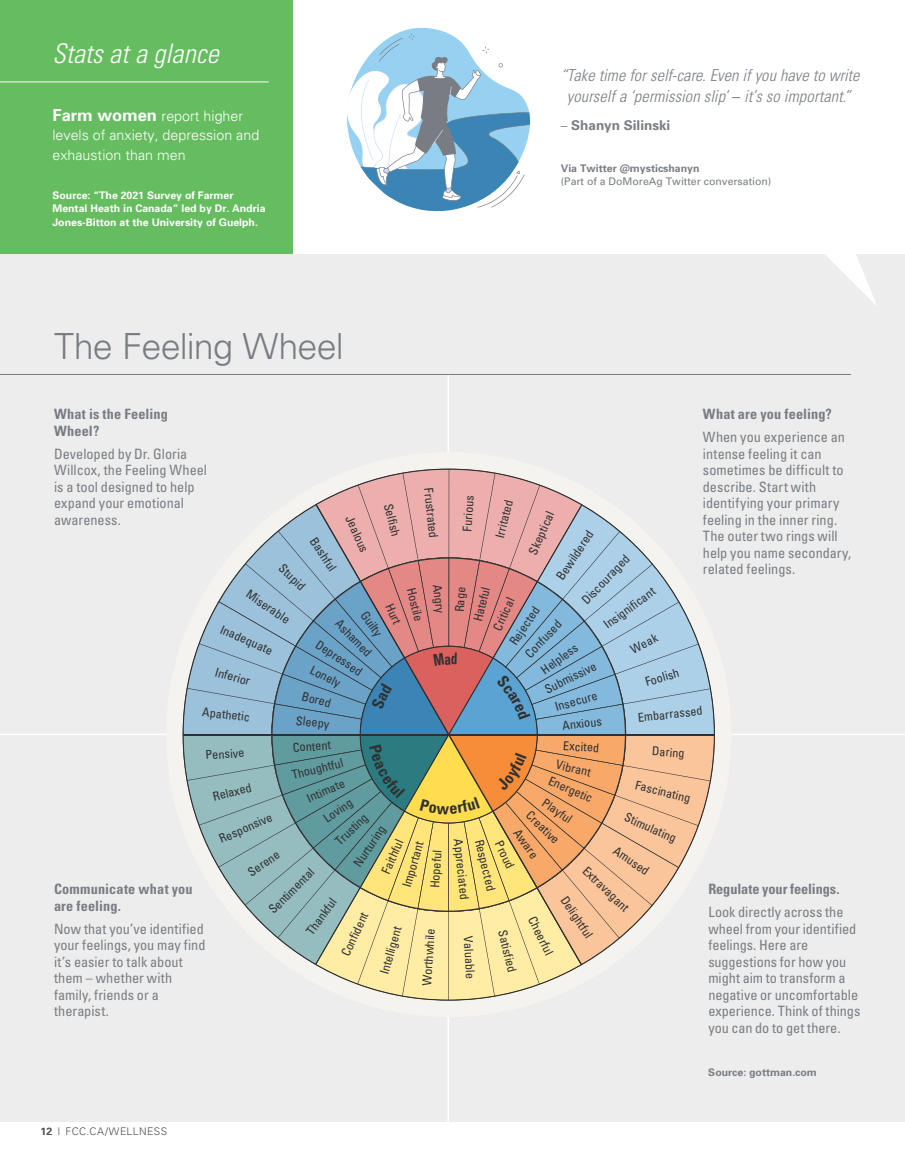
<style>
.page{position:relative;width:905px;height:1161px;background:#fff}
.page>*{position:absolute;margin:0;border:0;box-sizing:border-box;transform-origin:0 0}
.t1{font:300 36px "Univers";letter-spacing:-.025em;color:#797d83}
.t2{font:italic 300 condensed 27px "Univers";letter-spacing:-.005em;color:#fff}
.t3{font:italic 300 condensed 16.5px/21px "Univers";letter-spacing:.005em;color:#797d83;text-align:center}
.t4{font:condensed 14.25px/16.5px "Univers";color:#797d83}
.t5{font:700 condensed 14.25px/16.5px "Univers";letter-spacing:.01em;color:#797d83}
.t6{font:300 14.25px/19.5px "Univers";color:#fff}
.t7{font:700 13.5px "Univers";color:#797d83}
.t8{font:condensed 12.3px "Univers";color:#303030}
.t9{font:700 10.5px/13.5px "Univers";color:#fff}
.t10{font:700 10.5px "Univers";color:#797d83}
.t11{font:10.5px "Univers";color:#797d83}
.t12{font:300 10.5px "Univers";letter-spacing:.04em;color:#4d4d4f}
.s1{font-weight:700;font-size:16.5px}
.s2{font-style:normal;font-stretch:normal}
.s3{font-weight:300}
.s4{font-weight:700}
</style>
<div class="page">
<div style="left:0;top:253px;width:904px;height:869px;background:#ecedec"></div>
<div style="left:0;top:0;width:304px;height:254px;background:#65bd60"></div>
<hr style="left:0;top:82px;width:268px;height:1px;background:#fff">
<div style="left:294px;top:0;width:610px;height:254px;background:#fff"></div>
<svg style="left:348px;top:27px;width:182px;height:185px"></svg>
<svg style="left:825px;top:254px;width:52px;height:52px"></svg>
<hr style="left:0;top:734px;width:904px;height:1px;background:#fff">
<hr style="left:447px;top:375px;width:2px;height:786px;background:#fff">
<hr style="left:0;top:374px;width:850px;height:1px;background:#797d83">
<svg style="left:183px;top:456px;width:531px;height:558px"></svg>
<h2 class="t2" style="left:52px;top:36px;width:168px">Stats at a glance</h2>
<p class="t6" style="left:52px;top:106px;width:208px"><span class="s1">Farm women</span> report higher levels of anxiety, depression and exhaustion than men</p>
<p class="t9" style="left:52px;top:188px;width:214px">Source: “The 2021 Survey of Farmer<br>Mental Heath in Canada” led by Dr. Andria<br>Jones-Bitton at the University of Guelph.</p>
<h1 class="t1" style="left:54px;top:324px;width:291px">The Feeling Wheel</h1>
<h3 class="t3" style="left:560px;top:64px;width:300px">“Take time for self-care. Even if you have to write yourself a ‘permission slip’ <span class="s2">–</span> it’s so important.”</h3>
<p class="t7" style="left:560px;top:116px;width:111px"><span class="s3">–</span> Shanyn Silinski</p>
<p class="t10" style="left:560px;top:161px;width:140px">Via Twitter @mysticshanyn</p>
<p class="t11" style="left:560px;top:175px;width:212px">(Part of a DoMoreAg Twitter conversation)</p>
<p class="t5" style="left:703px;top:406px;width:130px">What are you feeling?</p>
<p class="t4" style="left:703px;top:429px;width:150px">When you experience an intense feeling it can sometimes be difficult to describe. Start with identifying your primary feeling in the inner ring.<br>The outer two rings will help you name secondary, related feelings.</p>
<p class="t5" style="left:54px;top:406px;width:115px">What is the Feeling<br>Wheel?</p>
<p class="t4" style="left:54px;top:445px;width:154px">Developed by Dr. Gloria<br>Willcox, the Feeling Wheel is a tool designed to help expand your emotional awareness.</p>
<p class="t8" style="left:436px;top:487px;width:52px;rotate:84deg">Frustrated</p>
<p class="t8" style="left:459px;top:531px;width:38px;rotate:-86deg">Furious</p>
<p class="t8" style="left:492px;top:536px;width:41px;rotate:-76deg">Irritated</p>
<p class="t8" style="left:396px;top:502px;width:35px;rotate:76deg">Selfish</p>
<p class="t8" style="left:525px;top:551px;width:47px;rotate:-66deg">Skeptical</p>
<p class="t8" style="left:356px;top:513px;width:40px;rotate:66deg">Jealous</p>
<p class="t8" style="left:552px;top:574px;width:58px;rotate:-56deg">Bewildered</p>
<p class="t8" style="left:319px;top:534px;width:39px;rotate:56deg">Bashful</p>
<p class="t8" style="left:578px;top:596px;width:64px;rotate:-46deg">Discouraged</p>
<p class="t8" style="left:286px;top:560px;width:33px;rotate:44deg">Stupid</p>
<p class="t8" style="left:445px;top:583px;width:31px;rotate:84deg">Angry</p>
<p class="t8" style="left:470px;top:619px;width:37px;rotate:-76deg">Hateful</p>
<p class="t8" style="left:600px;top:619px;width:62px;rotate:-36deg">Insignificant</p>
<p class="t8" style="left:451px;top:612px;width:27px;rotate:-86deg">Rage</p>
<p class="t8" style="left:418px;top:586px;width:36px;rotate:76deg">Hostile</p>
<p class="t8" style="left:252px;top:586px;width:51px;rotate:34deg">M iserable</p>
<p class="t8" style="left:489px;top:627px;width:36px;rotate:-66deg">Critical</p>
<p class="t8" style="left:396px;top:601px;width:23px;rotate:66deg">Hurt</p>
<p class="t8" style="left:506px;top:640px;width:45px;rotate:-56deg">Rejected</p>
<p class="t8" style="left:370px;top:608px;width:29px;rotate:56deg">Guilty</p>
<p class="t8" style="left:343px;top:616px;width:48px;rotate:46deg">Ashamed</p>
<p class="t8" style="left:521px;top:650px;width:48px;rotate:-46deg">Confused</p>
<p class="t8" style="left:224px;top:621px;width:57px;rotate:24deg">Inadequate</p>
<p class="t8" style="left:627px;top:643px;width:31px;rotate:-26deg">W eak</p>
<p class="t8" style="left:321px;top:637px;width:55px;rotate:34deg">Depressed</p>
<p class="t8" style="left:537px;top:665px;width:44px;rotate:-36deg">Helpless</p>
<p class="t8" style="left:542px;top:683px;width:57px;rotate:-26deg">Submissive</p>
<p class="t8" style="left:314px;top:662px;width:34px;rotate:26deg">Lonely</p>
<p class="t8" style="left:217px;top:664px;width:38px;rotate:16deg">Inferior</p>
<p class="t8" style="left:643px;top:674px;width:36px;rotate:-16deg">Foolish</p>
<p class="t8" style="left:304px;top:688px;width:32px;rotate:16deg">Bored</p>
<p class="t8" style="left:553px;top:700px;width:45px;rotate:-16deg">Insecure</p>
<p class="t8" style="left:637px;top:710px;width:66px;rotate:-6deg">Embarrassed</p>
<p class="t8" style="left:203px;top:704px;width:49px;rotate:6deg">Apathetic</p>
<p class="t8" style="left:297px;top:712px;width:35px;rotate:6deg">Sleepy</p>
<p class="t8" style="left:561px;top:718px;width:41px;rotate:-6deg">Anxious</p>
<p class="t8" style="left:292px;top:740px;width:40px;rotate:-4deg">Content</p>
<p class="t8" style="left:205px;top:747px;width:40px;rotate:-4deg">Pensive</p>
<p class="t8" style="left:290px;top:768px;width:54px;rotate:-14deg">Thoughtful</p>
<p class="t8" style="left:211px;top:789px;width:41px;rotate:-14deg">Relaxed</p>
<p class="t8" style="left:304px;top:792px;width:42px;rotate:-24deg">Intimate</p>
<p class="t8" style="left:217px;top:832px;width:58px;rotate:-24deg">Responsive</p>
<p class="t8" style="left:320px;top:813px;width:34px;rotate:-34deg">Loving</p>
<p class="t8" style="left:331px;top:838px;width:42px;rotate:-44deg">Trusting</p>
<p class="t8" style="left:350px;top:861px;width:49px;rotate:-56deg">N urturing</p>
<p class="t8" style="left:378px;top:870px;width:38px;rotate:-66deg">Faithful</p>
<p class="t8" style="left:399px;top:885px;width:49px;rotate:-74deg">Important</p>
<p class="t8" style="left:427px;top:887px;width:40px;rotate:-86deg">Hopeful</p>
<p class="t8" style="left:245px;top:867px;width:37px;rotate:-34deg">Serene</p>
<p class="t8" style="left:265px;top:906px;width:60px;rotate:-45deg">Sentimental</p>
<p class="t5" style="left:54px;top:881px;width:140px">Communicate what you are feeling.</p>
<p class="t4" style="left:54px;top:920px;width:153px">Now that you’ve identified your feelings, you may find it’s easier to talk about them – whether with family, friends or a therapist.</p>
<p class="t8" style="left:303px;top:929px;width:44px;rotate:-54deg">Thankful</p>
<p class="t8" style="left:338px;top:952px;width:49px;rotate:-65deg">Confident</p>
<p class="t8" style="left:376px;top:972px;width:51px;rotate:-74deg">Intelligent</p>
<p class="t8" style="left:419px;top:985px;width:59px;rotate:-86deg">W orthwhile</p>
<p class="t8" style="left:563px;top:738px;width:38px;rotate:4deg">Excited</p>
<p class="t8" style="left:652px;top:743px;width:34px;rotate:4deg">Daring</p>
<p class="t8" style="left:558px;top:756px;width:37px;rotate:14deg">Vibrant</p>
<p class="t8" style="left:637px;top:777px;width:58px;rotate:14deg">Fascinating</p>
<p class="t8" style="left:552px;top:773px;width:49px;rotate:24deg">Energetic</p>
<p class="t8" style="left:547px;top:795px;width:35px;rotate:34deg">Playful</p>
<p class="t8" style="left:533px;top:807px;width:42px;rotate:44deg">Creative</p>
<p class="t8" style="left:628px;top:809px;width:57px;rotate:24deg">Stimulating</p>
<p class="t8" style="left:522px;top:826px;width:34px;rotate:54deg">Aware</p>
<p class="t8" style="left:466px;top:838px;width:62px;rotate:84deg">Appreciated</p>
<p class="t8" style="left:476px;top:935px;width:45px;rotate:87deg">Valuable</p>
<p class="t8" style="left:486px;top:838px;width:54px;rotate:76deg">Respected</p>
<p class="t8" style="left:505px;top:838px;width:31px;rotate:64deg">Proud</p>
<p class="t8" style="left:619px;top:843px;width:42px;rotate:34deg">Amused</p>
<p class="t8" style="left:590px;top:863px;width:60px;rotate:44deg">Extravagant</p>
<p class="t8" style="left:570px;top:893px;width:49px;rotate:56deg">Delightful</p>
<p class="t8" style="left:538px;top:914px;width:43px;rotate:64deg">Cheerful</p>
<p class="t8" style="left:510px;top:928px;width:45px;rotate:76deg">Satisfied</p>
<p class="t5" style="left:708px;top:881px;width:133px">Regulate your feelings.</p>
<p class="t4" style="left:708px;top:904px;width:153px">Look directly across the wheel from your identified feelings. Here are suggestions for how you might aim to transform a negative or uncomfortable experience. Think of things you can do to get there.</p>
<p class="t10" style="left:708px;top:1065px;width:110px">Source: gottman.com</p>
<p class="t12" style="left:40px;top:1125px;width:128px"><span class="s4">12</span> | FCC.CA/WELLNESS</p>
</div>
